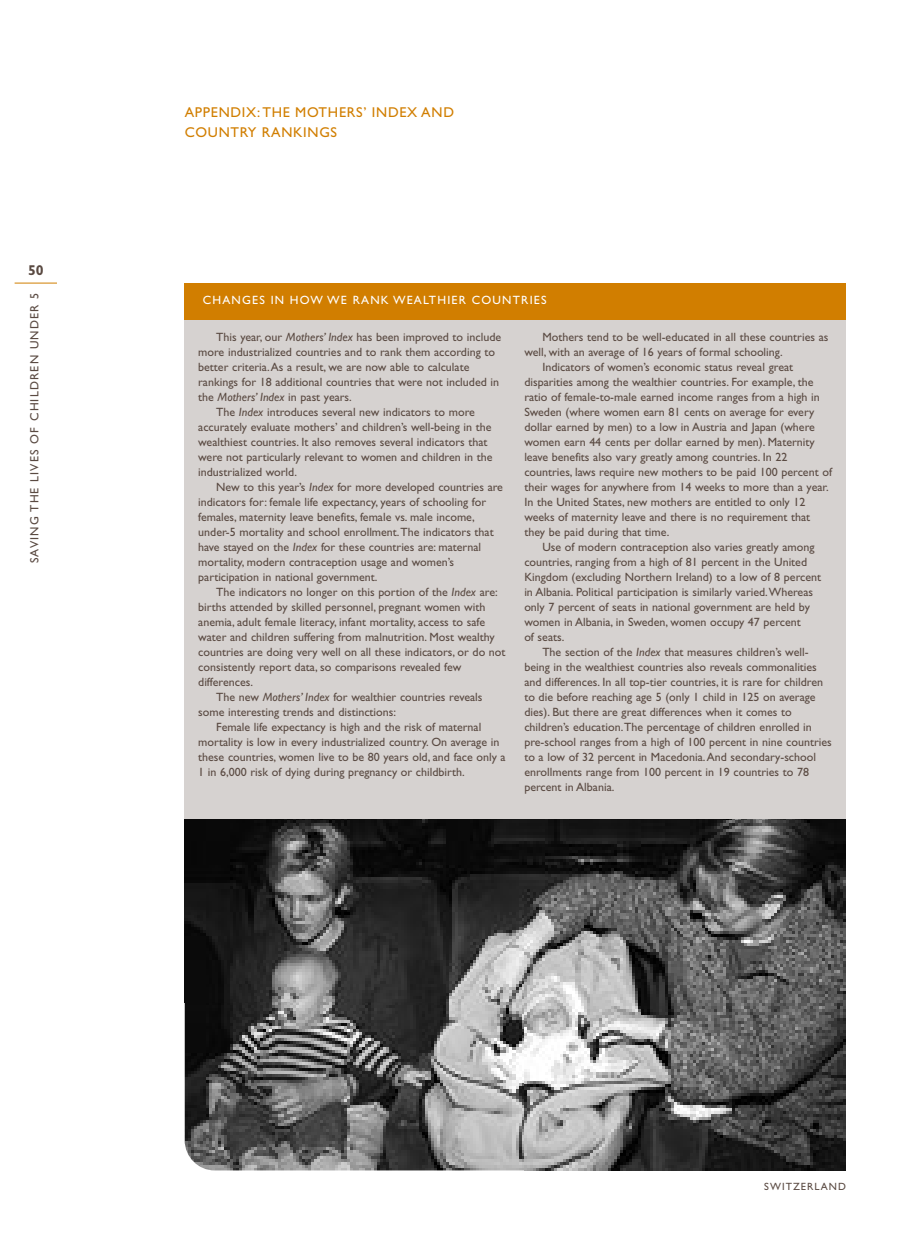
<style>
.page{position:relative;width:918px;height:1256px;background:#fff}
.page>*{position:absolute;margin:0;border:0;box-sizing:border-box;transform-origin:0 0}
.t1{font:14.25px/19.5px "Gill Sans";letter-spacing:.05em;color:#d17e00}
.t2{font:700 14.25px "Gill Sans";color:#5a4a42}
.t3{font:12px "Gill Sans";color:#5a4a42}
.t4{font:12px "Gill Sans";letter-spacing:.1em;color:#fff}
.t5{font:12px "Gill Sans";letter-spacing:.1em;color:#5a4a42}
.t6{font:10.5px "Gill Sans";letter-spacing:.1em;color:#5a4a42}
.s1{font-style:italic}
</style>
<div class="page">
<div style="left:185px;top:319px;width:661px;height:500px;background:#d6d2d0"></div>
<hr style="left:15px;top:283px;width:42px;height:1px;background:#d17e00">
<div style="left:185px;top:283px;width:661px;height:36px;background:#d17e00"></div>
<img style="left:185px;top:838px;width:661px;height:332px;border-radius:30px">
<img style="left:185px;top:819px;width:339px;height:184px">
<img style="left:524px;top:819px;width:322px;height:351px">
<p class="t1" style="left:185px;top:104px;width:271px">APPENDIX:THE MOTHERS’ INDEX AND<br>COUNTRY RANKINGS</p>
<p class="t2" style="left:28px;top:265px;width:17px">50</p>
<p class="t5" style="left:30px;top:563px;width:272px;rotate:-90deg">SAVING THE LIVES OF CHILDREN UNDER 5</p>
<p class="t4" style="left:203px;top:296px;width:345px">CHANGES IN HOW WE RANK WEALTHIER COUNTRIES</p>
<p class="t3" style="left:216px;top:333px;width:286px">This year, our <span class="s1">Mothers’ Index</span> has been improved to include</p>
<p class="t3" style="left:198px;top:348px;width:298px">more industrialized countries and to rank them according to</p>
<p class="t3" style="left:198px;top:363px;width:273px">better criteria.As a result, we are now able to calculate</p>
<p class="t3" style="left:198px;top:378px;width:302px">rankings for 18 additional countries that were not included in</p>
<p class="t3" style="left:198px;top:393px;width:155px">the <span class="s1">Mothers’ Index</span> in past years.</p>
<p class="t3" style="left:216px;top:408px;width:260px">The <span class="s1">Index</span> introduces several new indicators to more</p>
<p class="t3" style="left:198px;top:423px;width:295px">accurately evaluate mothers’ and children’s well-being in the</p>
<p class="t3" style="left:198px;top:438px;width:291px">wealthiest countries. It also removes several indicators that</p>
<p class="t3" style="left:198px;top:453px;width:296px">were not particularly relevant to women and children in the</p>
<p class="t3" style="left:198px;top:468px;width:100px">industrialized world.</p>
<p class="t3" style="left:216px;top:483px;width:288px">New to this year’s <span class="s1">Index</span> for more developed countries are</p>
<p class="t3" style="left:198px;top:498px;width:289px">indicators for: female life expectancy, years of schooling for</p>
<p class="t3" style="left:198px;top:513px;width:278px">females, maternity leave benefits, female vs. male income,</p>
<p class="t3" style="left:198px;top:528px;width:297px">under-5 mortality and school enrollment.The indicators that</p>
<p class="t3" style="left:198px;top:543px;width:284px">have stayed on the <span class="s1">Index</span> for these countries are: maternal</p>
<p class="t3" style="left:198px;top:558px;width:257px">mortality, modern contraception usage and women’s</p>
<p class="t3" style="left:198px;top:573px;width:181px">participation in national government.</p>
<p class="t3" style="left:216px;top:588px;width:283px">The indicators no longer on this portion of the <span class="s1">Index</span> are:</p>
<p class="t3" style="left:198px;top:603px;width:289px">births attended by skilled personnel, pregnant women with</p>
<p class="t3" style="left:198px;top:618px;width:289px">anemia, adult female literacy, infant mortality, access to safe</p>
<p class="t3" style="left:198px;top:633px;width:298px">water and children suffering from malnutrition. Most wealthy</p>
<p class="t3" style="left:198px;top:648px;width:309px">countries are doing very well on all these indicators, or do not</p>
<p class="t3" style="left:198px;top:663px;width:265px">consistently report data, so comparisons revealed few</p>
<p class="t3" style="left:198px;top:678px;width:56px">differences.</p>
<p class="t3" style="left:216px;top:693px;width:268px">The new <span class="s1">Mothers’ Index</span> for wealthier countries reveals</p>
<p class="t3" style="left:198px;top:708px;width:199px">some interesting trends and distinctions:</p>
<p class="t3" style="left:216px;top:723px;width:267px">Female life expectancy is high and the risk of maternal</p>
<p class="t3" style="left:198px;top:738px;width:303px">mortality is low in every industrialized country. On average in</p>
<p class="t3" style="left:198px;top:753px;width:309px">these countries, women live to be 80 years old, and face only a</p>
<p class="t3" style="left:198px;top:768px;width:268px">1 in 6,000 risk of dying during pregnancy or childbirth.</p>
<p class="t3" style="left:542px;top:333px;width:288px">Mothers tend to be well-educated in all these countries as</p>
<p class="t3" style="left:524px;top:348px;width:260px">well, with an average of 16 years of formal schooling.</p>
<p class="t3" style="left:542px;top:363px;width:252px">Indicators of women’s economic status reveal great</p>
<p class="t3" style="left:524px;top:378px;width:291px">disparities among the wealthier countries. For example, the</p>
<p class="t3" style="left:524px;top:393px;width:297px">ratio of female-to-male earned income ranges from a high in</p>
<p class="t3" style="left:524px;top:408px;width:292px">Sweden (where women earn 81 cents on average for every</p>
<p class="t3" style="left:524px;top:423px;width:292px">dollar earned by men) to a low in Austria and Japan (where</p>
<p class="t3" style="left:524px;top:438px;width:292px">women earn 44 cents per dollar earned by men). Maternity</p>
<p class="t3" style="left:524px;top:453px;width:265px">leave benefits also vary greatly among countries. In 22</p>
<p class="t3" style="left:524px;top:468px;width:309px">countries, laws require new mothers to be paid 100 percent of</p>
<p class="t3" style="left:524px;top:483px;width:306px">their wages for anywhere from 14 weeks to more than a year.</p>
<p class="t3" style="left:524px;top:498px;width:283px">In the United States, new mothers are entitled to only 12</p>
<p class="t3" style="left:524px;top:513px;width:287px">weeks of maternity leave and there is no requirement that</p>
<p class="t3" style="left:524px;top:528px;width:146px">they be paid during that time.</p>
<p class="t3" style="left:542px;top:543px;width:274px">Use of modern contraception also varies greatly among</p>
<p class="t3" style="left:524px;top:558px;width:284px">countries, ranging from a high of 81 percent in the United</p>
<p class="t3" style="left:524px;top:573px;width:298px">Kingdom (excluding Northern Ireland) to a low of 8 percent</p>
<p class="t3" style="left:524px;top:588px;width:290px">in Albania. Political participation is similarly varied.Whereas</p>
<p class="t3" style="left:524px;top:603px;width:287px">only 7 percent of seats in national government are held by</p>
<p class="t3" style="left:524px;top:618px;width:278px">women in Albania, in Sweden, women occupy 47 percent</p>
<p class="t3" style="left:524px;top:633px;width:42px">of seats.</p>
<p class="t3" style="left:542px;top:648px;width:268px">The section of the <span class="s1">Index</span> that measures children’s well-</p>
<p class="t3" style="left:524px;top:663px;width:294px">being in the wealthiest countries also reveals commonalities</p>
<p class="t3" style="left:524px;top:678px;width:300px">and differences. In all top-tier countries, it is rare for children</p>
<p class="t3" style="left:524px;top:693px;width:293px">to die before reaching age 5 (only 1 child in 125 on average</p>
<p class="t3" style="left:524px;top:708px;width:269px">dies). But there are great differences when it comes to</p>
<p class="t3" style="left:524px;top:723px;width:289px">children’s education.The percentage of children enrolled in</p>
<p class="t3" style="left:524px;top:738px;width:309px">pre-school ranges from a high of 100 percent in nine countries</p>
<p class="t3" style="left:524px;top:753px;width:293px">to a low of 32 percent in Macedonia.And secondary-school</p>
<p class="t3" style="left:524px;top:768px;width:286px">enrollments range from 100 percent in 19 countries to 78</p>
<p class="t3" style="left:524px;top:783px;width:92px">percent in Albania.</p>
<p class="t6" style="left:764px;top:1183px;width:83px">SWITZERLAND</p>
</div>
